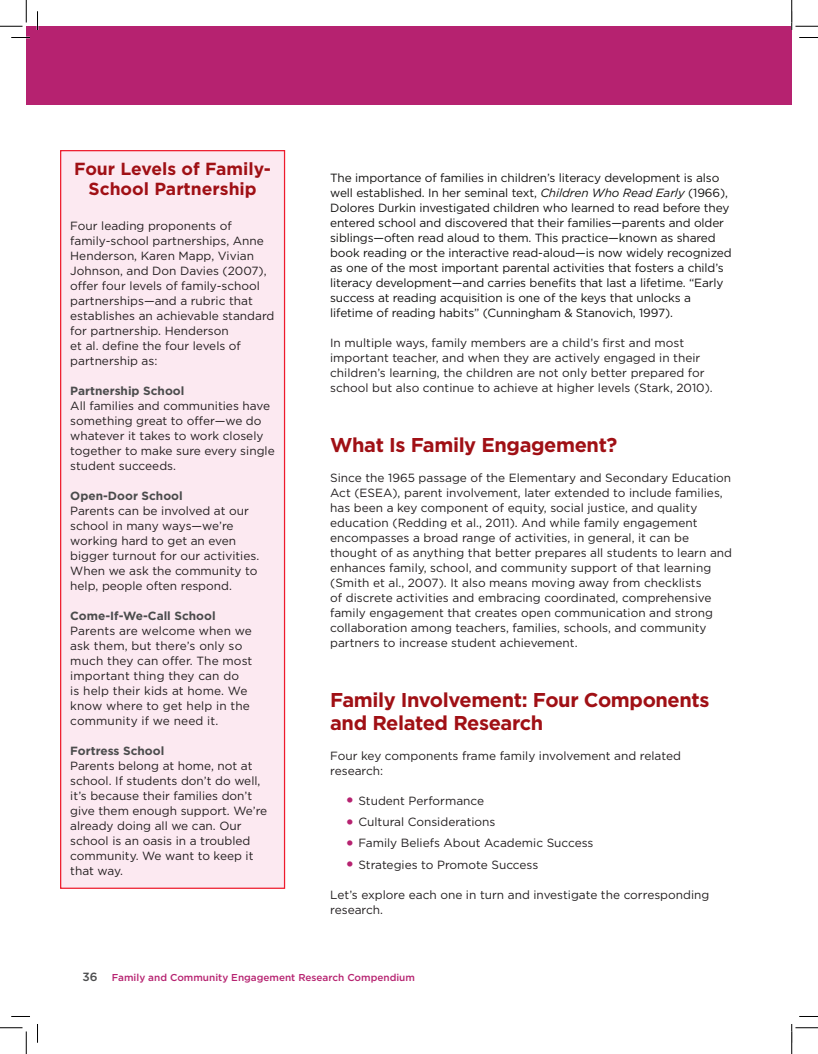
<style>
.page{position:relative;width:818px;height:1054px;background:#fff}
.page>*{position:absolute;margin:0;border:0;box-sizing:border-box;transform-origin:0 0}
.t1{font:700 20px/22.5px "Gotham";letter-spacing:-.02em;color:#a01015}
.t2{font:700 17.5px/20px "Gotham";color:#a01015;text-align:center}
.t3{font:11.88px/15px "Gotham";color:#231f20}
.t4{font:11.88px/15px "Gotham";letter-spacing:-.01em;color:#131211}
.t5{font:700 11.88px "Gotham";color:#4b4c4d}
.t6{font:500 10px "Gotham";color:#b62270}
.s1{font-style:italic}
.s2{font-size:20px;color:#b62270}
.s3{font-size:11.88px;color:#4b4c4d}
</style>
<div class="page">
<div style="left:26px;top:26px;width:765px;height:79px;background:#b62270"></div>
<div style="left:61px;top:151px;width:223px;height:737px;background:#fce9f1"></div>
<div style="left:60px;top:150px;width:225px;height:739px;border:1px solid #ee1b2d"></div>
<svg style="left:11px;top:37px;width:19px;height:1px"></svg>
<svg style="left:799px;top:37px;width:19px;height:1px"></svg>
<svg style="left:11px;top:1016px;width:19px;height:1px"></svg>
<svg style="left:799px;top:1016px;width:19px;height:1px"></svg>
<svg style="left:37px;top:11px;width:1px;height:19px"></svg>
<svg style="left:37px;top:1024px;width:1px;height:18px"></svg>
<svg style="left:0;top:0;width:27px;height:27px"></svg>
<svg style="left:0;top:1027px;width:27px;height:27px"></svg>
<svg style="left:790px;top:0;width:28px;height:30px"></svg>
<svg style="left:791px;top:1024px;width:27px;height:30px"></svg>
<h2 class="t2" style="left:74px;top:158px;width:198px">Four Levels of Family-<br>School Partnership</h2>
<p class="t3" style="left:70px;top:218px;width:206px">Four leading proponents of family-school partnerships, Anne<br>Henderson, Karen Mapp, Vivian<br>Johnson, and Don Davies (2007), offer four levels of family-school partnerships—and a rubric that establishes an achievable standard for partnership. Henderson<br>et al. define the four levels of partnership as:</p>
<p class="t5" style="left:70px;top:384px;width:116px">Partnership School</p>
<p class="t3" style="left:70px;top:398px;width:206px">All families and communities have something great to offer—we do whatever it takes to work closely together to make sure every single student succeeds.</p>
<p class="t5" style="left:70px;top:489px;width:114px">Open-Door School</p>
<p class="t3" style="left:70px;top:503px;width:190px">Parents can be involved at our school in many ways—we’re working hard to get an even bigger turnout for our activities.<br>When we ask the community to help, people often respond.</p>
<p class="t5" style="left:70px;top:609px;width:147px">Come-If-We-Call School</p>
<p class="t3" style="left:70px;top:623px;width:184px">Parents are welcome when we ask them, but there’s only so much they can offer. The most important thing they can do<br>is help their kids at home. We know where to get help in the community if we need it.</p>
<p class="t5" style="left:70px;top:744px;width:95px">Fortress School</p>
<p class="t3" style="left:70px;top:758px;width:198px">Parents belong at home, not at school. If students don’t do well, it’s because their families don’t give them enough support. We’re already doing all we can. Our school is an oasis in a troubled community. We want to keep it that way.</p>
<p class="t4" style="left:330px;top:170px;width:403px">The importance of families in children’s literacy development is also well established. In her seminal text, <span class="s1">Children Who Read Early</span> (1966), Dolores Durkin investigated children who learned to read before they entered school and discovered that their families—parents and older siblings—often read aloud to them. This practice—known as shared book reading or the interactive read-aloud—is now widely recognized as one of the most important parental activities that fosters a child’s literacy development—and carries benefits that last a lifetime. “Early success at reading acquisition is one of the keys that unlocks a lifetime of reading habits” (Cunningham &amp; Stanovich, 1997).</p>
<p class="t3" style="left:330px;top:335px;width:384px">In multiple ways, family members are a child’s first and most important teacher, and when they are actively engaged in their children’s learning, the children are not only better prepared for school but also continue to achieve at higher levels (Stark, 2010).</p>
<h1 class="t1" style="left:330px;top:433px;width:289px">What Is Family Engagement?</h1>
<p class="t3" style="left:330px;top:470px;width:403px">Since the 1965 passage of the Elementary and Secondary Education Act (ESEA), parent involvement, later extended to include families, has been a key component of equity, social justice, and quality education (Redding et al., 2011). And while family engagement encompasses a broad range of activities, in general, it can be thought of as anything that better prepares all students to learn and enhances family, school, and community support of that learning (Smith et al., 2007). It also means moving away from checklists<br>of discrete activities and embracing coordinated, comprehensive family engagement that creates open communication and strong collaboration among teachers, families, schools, and community partners to increase student achievement.</p>
<h1 class="t1" style="left:330px;top:688px;width:381px">Family Involvement: Four Components and Related Research</h1>
<p class="t3" style="left:330px;top:748px;width:352px">Four key components frame family involvement and related research:</p>
<p class="t3" style="left:345px;top:793px;width:140px"><span class="s2">•</span> Student Performance</p>
<p class="t3" style="left:345px;top:814px;width:152px"><span class="s2">•</span> Cultural Considerations</p>
<p class="t3" style="left:345px;top:835px;width:250px"><span class="s2">•</span> Family Beliefs About Academic Success</p>
<p class="t3" style="left:345px;top:857px;width:194px"><span class="s2">•</span> Strategies to Promote Success</p>
<p class="t3" style="left:330px;top:887px;width:380px">Let’s explore each one in turn and investigate the corresponding research.</p>
<p class="t6" style="left:83px;top:972px;width:334px"><span class="s3">36</span> Family and Community Engagement Research Compendium</p>
</div>
